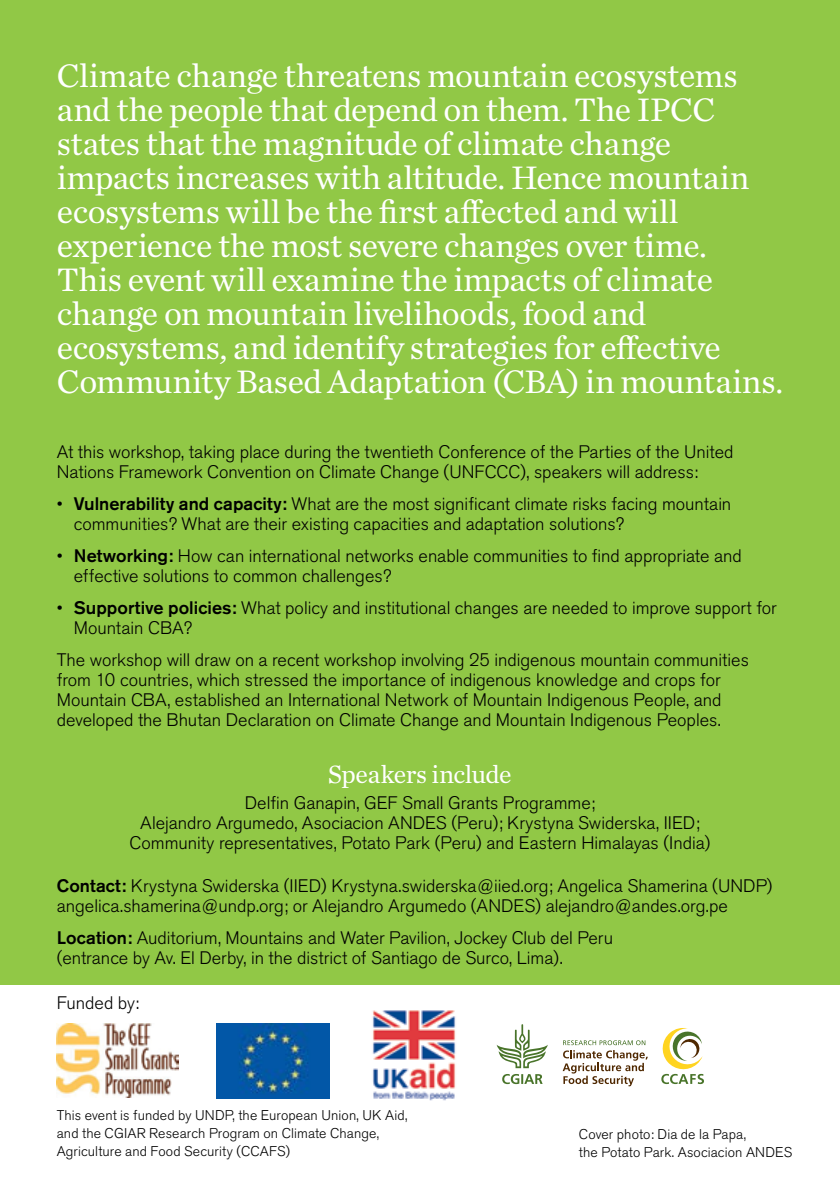
<style>
.page{position:relative;width:840px;height:1191px;background:#fff}
.page>*{position:absolute;margin:0;border:0;box-sizing:border-box;transform-origin:0 0}
.t1{font:34px/34px "Chronicle Text G1";letter-spacing:-.015em;color:#fff}
.t2{font:26px "Chronicle Text G1";letter-spacing:-.02em;color:#fff}
.t3{font:300 18px/20px "Akzidenz Grotesk BE";color:#000}
.t4{font:300 14px/18px "Akzidenz Grotesk BE";letter-spacing:.01em;color:#000}
.s1{font-weight:500}
</style>
<div class="page">
<div style="left:0;top:0;width:839px;height:985px;background:#91c846"></div>
<img style="left:57px;top:1023px;width:121px;height:74px">
<img style="left:372px;top:1010px;width:84px;height:91px">
<svg style="left:661px;top:1028px;width:42px;height:56px"></svg>
<svg style="left:496px;top:1024px;width:51px;height:60px"></svg>
<svg style="left:562px;top:1040px;width:85px;height:46px"></svg>
<img style="left:216px;top:1023px;width:113px;height:75px">
<p class="t1" style="left:57px;top:56px;width:727px">Climate change threatens mountain ecosystems and the people that depend on them. The IPCC states that the magnitude of climate change impacts increases with altitude. Hence mountain ecosystems will be the first affected and will experience the most severe changes over time.<br>This event will examine the impacts of climate change on mountain livelihoods, food and ecosystems, and identify strategies for effective Community Based Adaptation (CBA) in mountains.</p>
<p class="t3" style="left:57px;top:442px;width:677px">At this workshop, taking place during the twentieth Conference of the Parties of the United<br>Nations Framework Convention on Climate Change (UNFCCC), speakers will address:</p>
<p class="t3" style="left:74px;top:494px;width:658px;text-indent:-17px">• <span class="s1">Vulnerability and capacity:</span> What are the most significant climate risks facing mountain communities? What are their existing capacities and adaptation solutions?</p>
<p class="t3" style="left:74px;top:546px;width:669px;text-indent:-17px">• <span class="s1">Networking:</span> How can international networks enable communities to find appropriate and effective solutions to common challenges?</p>
<p class="t3" style="left:74px;top:598px;width:704px;text-indent:-17px">• <span class="s1">Supportive policies:</span> What policy and institutional changes are needed to improve support for<br>Mountain CBA?</p>
<p class="t3" style="left:57px;top:650px;width:693px">The workshop will draw on a recent workshop involving 25 indigenous mountain communities from 10 countries, which stressed the importance of indigenous knowledge and crops for Mountain CBA, established an International Network of Mountain Indigenous People, and developed the Bhutan Declaration on Climate Change and Mountain Indigenous Peoples.</p>
<h2 class="t2" style="left:328px;top:755px;width:185px">Speakers include</h2>
<p class="t3" style="left:129px;top:793px;width:582px;text-align:center">Delfin Ganapin, GEF Small Grants Programme;<br>Alejandro Argumedo, Asociacion ANDES (Peru); Krystyna Swiderska, IIED;<br>Community representatives, Potato Park (Peru) and Eastern Himalayas (India)</p>
<p class="t3" style="left:57px;top:875px;width:716px"><span class="s1">Contact:</span> Krystyna Swiderska (IIED) Krystyna.swiderska@iied.org; Angelica Shamerina (UNDP) angelica.shamerina@undp.org; or Alejandro Argumedo (ANDES) alejandro@andes.org.pe</p>
<p class="t3" style="left:57px;top:927px;width:557px"><span class="s1">Location:</span> Auditorium, Mountains and Water Pavilion, Jockey Club del Peru (entrance by Av. El Derby, in the district of Santiago de Surco, Lima).</p>
<p class="t3" style="left:57px;top:993px;width:84px">Funded by:</p>
<p class="t4" style="left:57px;top:1106px;width:352px">This event is funded by UNDP, the European Union, UK Aid, and the CGIAR Research Program on Climate Change,<br>Agriculture and Food Security (CCAFS)</p>
<p class="t4" style="left:578px;top:1125px;width:215px">Cover photo: Dia de la Papa,<br>the Potato Park. Asociacion ANDES</p>
</div>
